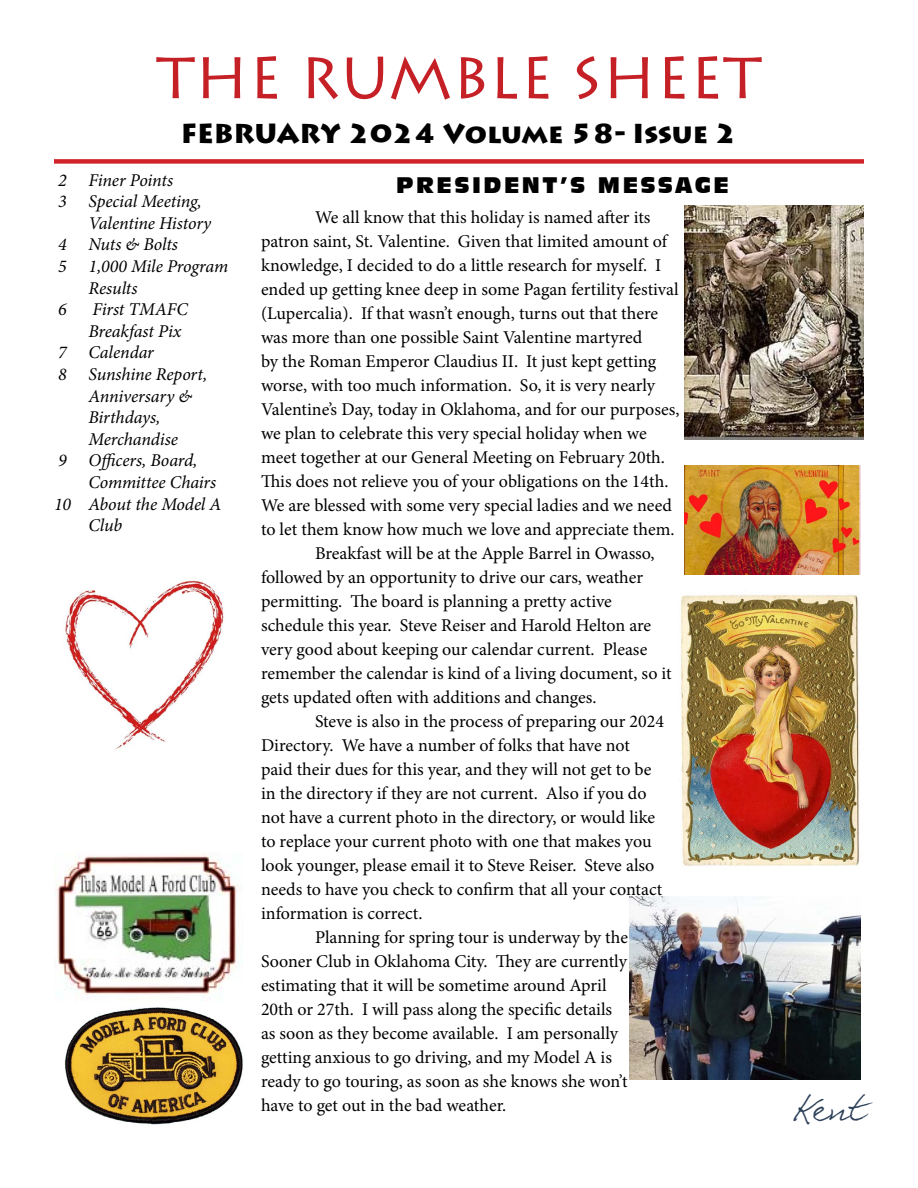
<style>
.page{position:relative;width:918px;height:1188px;background:#fff}
.page>*{position:absolute;margin:0;border:0;box-sizing:border-box;transform-origin:0 0}
.t1{font:58.5px "Lithos Pro";color:#c52026}
.t2{font:36px "Galeforce BTN";color:#2d4159}
.t3{font:900 27px "Lithos Pro";color:#000}
.t4{font:21px "Incised 901 BT Compact";letter-spacing:.12em;color:#000}
.t5{font:18px "Minion Pro";letter-spacing:-.005em;color:#000}
.t6{font:italic 18px "Minion Pro";letter-spacing:-.01em;color:#000}
</style>
<div class="page">
<img style="left:54px;top:853px;width:189px;height:155px">
<img style="left:64px;top:1008px;width:179px;height:117px">
<div style="left:54px;top:159px;width:810px;height:5px;background:#d2232a"></div>
<img style="left:630px;top:896px;width:230px;height:184px">
<img style="left:684px;top:205px;width:180px;height:235px">
<img style="left:684px;top:465px;width:176px;height:109px">
<img style="left:680px;top:594px;width:180px;height:272px">
<img style="left:65px;top:580px;width:159px;height:170px">
<h1 class="t1" style="left:157px;top:44px;width:606px">THE RUMBLE SHEET</h1>
<h3 class="t3" style="left:181px;top:117px;width:558px">FEBRUARY 2024 Volume 58- Issue 2</h3>
<p class="t6" style="left:58px;top:168px;width:116px">2 Finer Points</p>
<p class="t6" style="left:58px;top:189px;width:145px">3 Special Meeting,</p>
<p class="t6" style="left:89px;top:211px;width:124px">Valentine History</p>
<p class="t6" style="left:58px;top:232px;width:121px">4 Nuts &amp; Bolts</p>
<p class="t6" style="left:58px;top:254px;width:172px">5 1,000 Mile Program</p>
<p class="t6" style="left:89px;top:276px;width:50px">Results</p>
<p class="t6" style="left:58px;top:297px;width:10px">6</p>
<p class="t6" style="left:93px;top:297px;width:97px">First TMAFC</p>
<p class="t6" style="left:89px;top:319px;width:94px">Breakfast Pix</p>
<p class="t6" style="left:58px;top:340px;width:97px">7 Calendar</p>
<p class="t6" style="left:58px;top:362px;width:151px">8 Sunshine Report,</p>
<p class="t6" style="left:89px;top:384px;width:105px">Anniversary &amp;</p>
<p class="t6" style="left:89px;top:405px;width:73px">Birthdays,</p>
<p class="t6" style="left:89px;top:427px;width:91px">Merchandise</p>
<p class="t6" style="left:58px;top:448px;width:141px">9 Officers, Board,</p>
<p class="t6" style="left:89px;top:470px;width:129px">Committee Chairs</p>
<p class="t6" style="left:54px;top:492px;width:169px">10 About the Model A</p>
<p class="t6" style="left:89px;top:513px;width:35px">Club</p>
<p class="t4" style="left:396px;top:173px;width:334px">PRESIDENT’S MESSAGE</p>
<p class="t5" style="left:315px;top:205px;width:337px">We all know that this holiday is named after its</p>
<p class="t5" style="left:261px;top:229px;width:408px">patron saint, St. Valentine. Given that limited amount of</p>
<p class="t5" style="left:261px;top:253px;width:402px">knowledge, I decided to do a little research for myself. I</p>
<p class="t5" style="left:261px;top:277px;width:419px">ended up getting knee deep in some Pagan fertility festival</p>
<p class="t5" style="left:261px;top:301px;width:399px">(Lupercalia). If that wasn’t enough, turns out that there</p>
<p class="t5" style="left:261px;top:325px;width:383px">was more than one possible Saint Valentine martyred</p>
<p class="t5" style="left:261px;top:349px;width:397px">by the Roman Emperor Claudius II. It just kept getting</p>
<p class="t5" style="left:261px;top:373px;width:396px">worse, with too much information. So, it is very nearly</p>
<p class="t5" style="left:261px;top:397px;width:420px">Valentine’s Day, today in Oklahoma, and for our purposes,</p>
<p class="t5" style="left:261px;top:421px;width:387px">we plan to celebrate this very special holiday when we</p>
<p class="t5" style="left:261px;top:445px;width:406px">meet together at our General Meeting on February 20th.</p>
<p class="t5" style="left:261px;top:469px;width:409px">This does not relieve you of your obligations on the 14th.</p>
<p class="t5" style="left:261px;top:493px;width:412px">We are blessed with some very special ladies and we need</p>
<p class="t5" style="left:261px;top:517px;width:415px">to let them know how much we love and appreciate them.</p>
<p class="t5" style="left:315px;top:541px;width:341px">Breakfast will be at the Apple Barrel in Owasso,</p>
<p class="t5" style="left:261px;top:565px;width:384px">followed by an opportunity to drive our cars, weather</p>
<p class="t5" style="left:261px;top:589px;width:352px">permitting. The board is planning a pretty active</p>
<p class="t5" style="left:261px;top:613px;width:392px">schedule this year. Steve Reiser and Harold Helton are</p>
<p class="t5" style="left:261px;top:637px;width:388px">very good about keeping our calendar current. Please</p>
<p class="t5" style="left:261px;top:661px;width:412px">remember the calendar is kind of a living document, so it</p>
<p class="t5" style="left:261px;top:685px;width:337px">gets updated often with additions and changes.</p>
<p class="t5" style="left:315px;top:709px;width:351px">Steve is also in the process of preparing our 2024</p>
<p class="t5" style="left:261px;top:733px;width:371px">Directory. We have a number of folks that have not</p>
<p class="t5" style="left:261px;top:757px;width:392px">paid their dues for this year, and they will not get to be</p>
<p class="t5" style="left:261px;top:781px;width:387px">in the directory if they are not current. Also if you do</p>
<p class="t5" style="left:261px;top:805px;width:396px">not have a current photo in the directory, or would like</p>
<p class="t5" style="left:261px;top:829px;width:392px">to replace your current photo with one that makes you</p>
<p class="t5" style="left:261px;top:853px;width:395px">look younger, please email it to Steve Reiser. Steve also</p>
<p class="t5" style="left:261px;top:877px;width:403px">needs to have you check to confirm that all your contact</p>
<p class="t5" style="left:261px;top:901px;width:163px">information is correct.</p>
<p class="t5" style="left:315px;top:925px;width:315px">Planning for spring tour is underway by the</p>
<p class="t5" style="left:261px;top:949px;width:367px">Sooner Club in Oklahoma City. They are currently</p>
<p class="t5" style="left:261px;top:973px;width:347px">estimating that it will be sometime around April</p>
<p class="t5" style="left:261px;top:997px;width:353px">20th or 27th. I will pass along the specific details</p>
<p class="t5" style="left:261px;top:1021px;width:359px">as soon as they become available. I am personally</p>
<p class="t5" style="left:261px;top:1045px;width:353px">getting anxious to go driving, and my Model A is</p>
<p class="t5" style="left:261px;top:1069px;width:368px">ready to go touring, as soon as she knows she won’t</p>
<p class="t5" style="left:261px;top:1093px;width:247px">have to get out in the bad weather.</p>
<h2 class="t2" style="left:795px;top:1084px;width:73px">Kent</h2>
</div>
